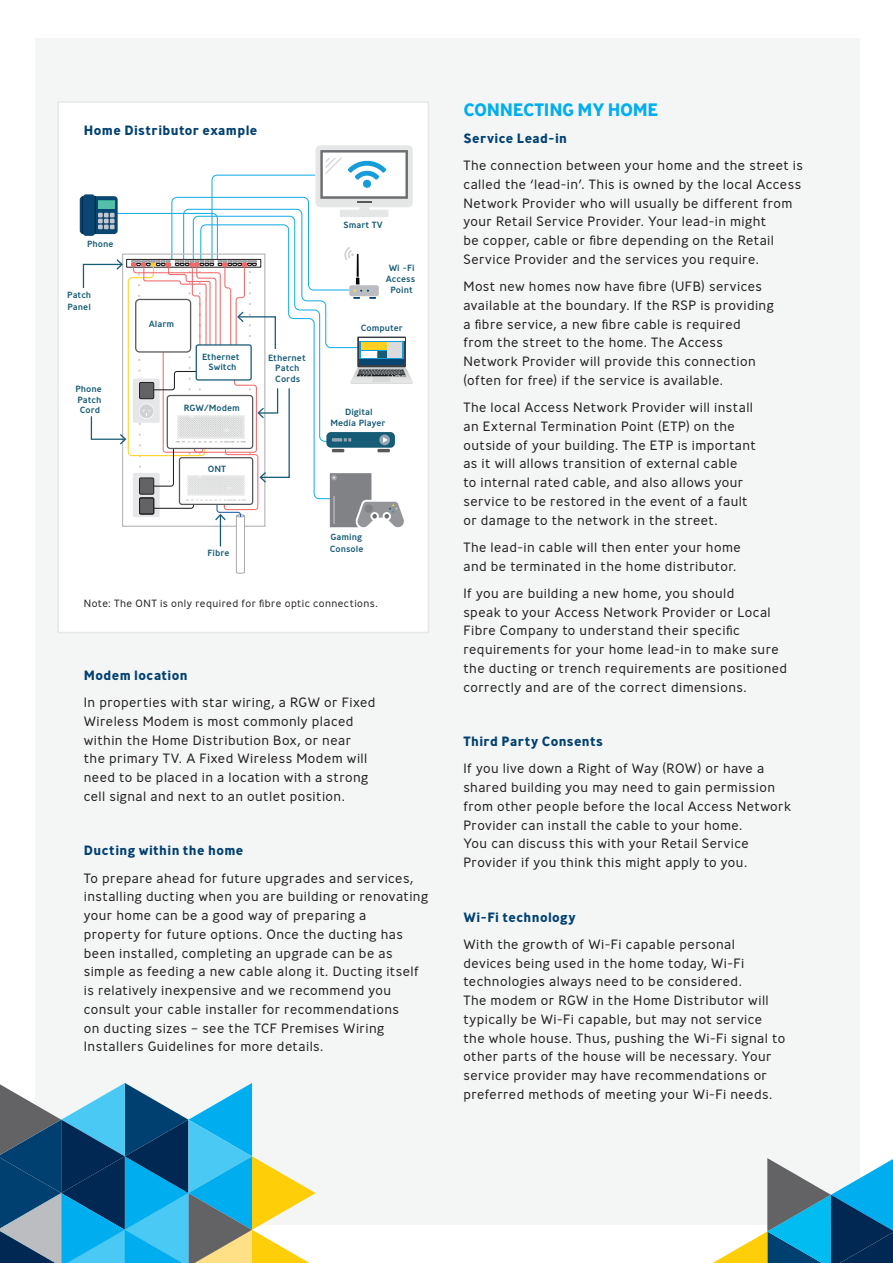
<style>
.page{position:relative;width:893px;height:1263px;background:#fff}
.page>*{position:absolute;margin:0;border:0;box-sizing:border-box;transform-origin:0 0}
.Sub_header{font:700 18px "Ministry";letter-spacing:-.015em;color:#00aeef}
.Body_first_line{font:300 13.5px/18.8px "Ministry";letter-spacing:.03em;color:#231f20}
.Body{font:300 13.5px/18.8px "Ministry";letter-spacing:.03em;color:#231f20}
.First_Para{font:700 13.5px "Ministry";letter-spacing:.03em;color:#004071}
.Body_first_line-2{font:300 10.5px "Ministry";letter-spacing:.04em;color:#231f20}
.t1{font:500 9px/10.2px "Ministry";color:#175c76;text-align:center;scale:1.05 1}
</style>
<div class="page">
<div style="left:35px;top:38px;width:825px;height:1187px;background:#f4f5f5"></div>
<div style="left:57px;top:101px;width:372px;height:532px;background:#fff;border:2px solid #e6e7e9"></div>
<svg style="left:80px;top:145px;width:333px;height:429px"></svg>
<div style="left:196px;top:345px;width:55px;height:35px;background:#fff;border-radius:2px"></div>
<div style="left:196px;top:344px;width:56px;height:37px;border:1px solid #175c76;border-radius:2px"></div>
<div style="left:140px;top:498px;width:14px;height:16px;background:#636366"></div>
<div style="left:139px;top:497px;width:15px;height:17px;border:1px solid #231f20"></div>
<div style="left:136px;top:299px;width:55px;height:53px;background:#fff;border-radius:4px"></div>
<div style="left:135px;top:299px;width:56px;height:54px;border:1px solid #57585a;border-radius:4px"></div>
<svg style="left:713px;top:1158px;width:180px;height:105px"></svg>
<svg style="left:0;top:1083px;width:316px;height:180px"></svg>
<p class="First_Para" style="left:84px;top:121px;width:175px">Home Distributor example</p>
<p class="t1" style="left:87px;top:238px;width:27px">Phone</p>
<p class="t1" style="left:67px;top:289px;width:24px;line-height:11.4px;text-align:left">Patch<br>Panel</p>
<p class="t1" style="left:75px;top:383px;width:27px;line-height:10.8px;text-align:justify">Phone Patch Cord</p>
<p class="t1" style="left:149px;top:318px;width:26px">Alarm</p>
<p class="t1" style="left:202px;top:352px;width:37px">Ethernet<br>Switch</p>
<p class="t1" style="left:184px;top:403px;width:55px">RGW/Modem</p>
<p class="t1" style="left:208px;top:463px;width:19px">ONT</p>
<p class="t1" style="left:208px;top:548px;width:23px">Fibre</p>
<p class="t1" style="left:268px;top:353px;width:37px">Ethernet<br>Patch<br>Cords</p>
<p class="t1" style="left:344px;top:220px;width:39px">Smart TV</p>
<p class="t1" style="left:386px;top:262px;width:30px;line-height:11.1px">Wi -Fi<br>Access<br>Point</p>
<p class="t1" style="left:361px;top:323px;width:42px">Computer</p>
<p class="t1" style="left:330px;top:405px;width:54px;line-height:11.4px">Digital<br>Media Player</p>
<p class="t1" style="left:330px;top:531px;width:34px;line-height:12px;text-align:left">Gaming<br>Console</p>
<p class="Body_first_line-2" style="left:84px;top:596px;width:296px">Note: The ONT is only required for fibre optic connections.</p>
<p class="First_Para" style="left:84px;top:666px;width:105px">Modem location</p>
<p class="Body_first_line" style="left:84px;top:693px;width:293px">In properties with star wiring, a RGW or Fixed Wireless Modem is most commonly placed within the Home Distribution Box, or near the primary TV. A Fixed Wireless Modem will need to be placed in a location with a strong cell signal and next to an outlet position.</p>
<p class="First_Para" style="left:84px;top:842px;width:161px">Ducting within the home</p>
<p class="Body_first_line" style="left:84px;top:868px;width:346px">To prepare ahead for future upgrades and services, installing ducting when you are building or renovating your home can be a good way of preparing a<br>property for future options. Once the ducting has been installed, completing an upgrade can be as simple as feeding a new cable along it. Ducting itself is relatively inexpensive and we recommend you consult your cable installer for recommendations<br>on ducting sizes – see the TCF Premises Wiring Installers Guidelines for more details.</p>
<p class="Sub_header" style="left:463px;top:98px;width:196px">CONNECTING MY HOME</p>
<p class="First_Para" style="left:463px;top:129px;width:105px">Service Lead-in</p>
<p class="Body_first_line" style="left:463px;top:156px;width:341px">The connection between your home and the street is called the ‘lead-in’. This is owned by the local Access Network Provider who will usually be different from your Retail Service Provider. Your lead-in might<br>be copper, cable or fibre depending on the Retail Service Provider and the services you require.</p>
<p class="Body" style="left:463px;top:277px;width:312px">Most new homes now have fibre (UFB) services available at the boundary. If the RSP is providing a fibre service, a new fibre cable is required<br>from the street to the home. The Access Network Provider will provide this connection (often for free) if the service is available.</p>
<p class="Body" style="left:463px;top:398px;width:294px">The local Access Network Provider will install an External Termination Point (ETP) on the outside of your building. The ETP is important as it will allows transition of external cable<br>to internal rated cable, and also allows your service to be restored in the event of a fault or damage to the network in the street.</p>
<p class="Body" style="left:463px;top:538px;width:279px">The lead-in cable will then enter your home and be terminated in the home distributor.</p>
<p class="Body" style="left:463px;top:584px;width:325px">If you are building a new home, you should<br>speak to your Access Network Provider or Local Fibre Company to understand their specific requirements for your home lead-in to make sure the ducting or trench requirements are positioned correctly and are of the correct dimensions.</p>
<p class="First_Para" style="left:463px;top:733px;width:141px">Third Party Consents</p>
<p class="Body_first_line" style="left:463px;top:759px;width:329px">If you live down a Right of Way (ROW) or have a shared building you may need to gain permission from other people before the local Access Network Provider can install the cable to your home.<br>You can discuss this with your Retail Service Provider if you think this might apply to you.</p>
<p class="First_Para" style="left:463px;top:908px;width:114px">Wi-Fi technology</p>
<p class="Body_first_line" style="left:463px;top:935px;width:323px">With the growth of Wi-Fi capable personal devices being used in the home today, Wi-Fi technologies always need to be considered.<br>The modem or RGW in the Home Distributor will typically be Wi-Fi capable, but may not service the whole house. Thus, pushing the Wi-Fi signal to other parts of the house will be necessary. Your service provider may have recommendations or preferred methods of meeting your Wi-Fi needs.</p>
</div>
